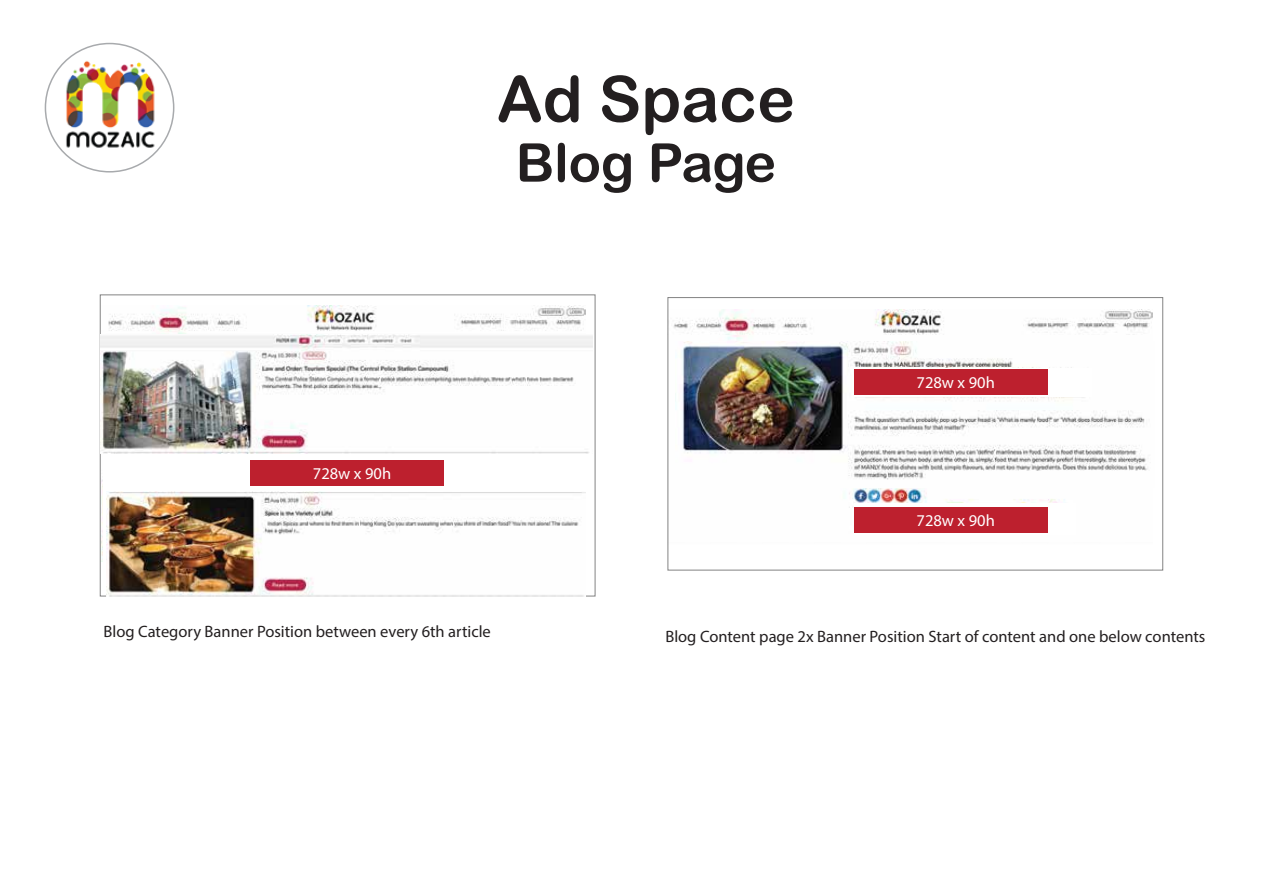
<style>
.page{position:relative;width:1263px;height:893px;background:#fff}
.page>*{position:absolute;margin:0;border:0;box-sizing:border-box;transform-origin:0 0}
.t1{font:63.9px "Arial Rounded MT Bold";color:#231f20}
.t2{font:53.4px "Arial Rounded MT Bold";letter-spacing:-.005em;color:#231f20}
.t3{font:16.5px "Myriad Pro";color:#231f20}
.t4{font:16.5px "Myriad Pro";color:#fff}
</style>
<div class="page">
<img style="left:673px;top:310px;width:479px;height:198px">
<div style="left:854px;top:503px;width:222px;height:29px;background:#fff"></div>
<img style="left:102px;top:306px;width:484px;height:256px">
<div style="left:104px;top:454px;width:482px;height:128px;background:#fff"></div>
<div style="left:251px;top:460px;width:193px;height:25px;background:#bd202e"></div>
<div style="left:854px;top:507px;width:194px;height:26px;background:#bd202e"></div>
<div style="left:668px;top:297px;width:495px;height:273px;border:1px solid #838383"></div>
<img style="left:100px;top:334px;width:492px;height:120px">
<img style="left:107px;top:491px;width:478px;height:105px">
<img style="left:676px;top:341px;width:476px;height:147px">
<div style="left:854px;top:368px;width:237px;height:29px;background:#fff"></div>
<div style="left:854px;top:369px;width:194px;height:26px;background:#bd202e"></div>
<img style="left:58px;top:53px;width:104px;height:108px">
<h1 class="t1" style="left:497px;top:61px;width:300px">Ad Space</h1>
<h2 class="t2" style="left:516px;top:131px;width:262px">Blog Page</h2>
<p class="t4" style="left:313px;top:463px;width:80px">728w x 90h</p>
<p class="t4" style="left:916px;top:373px;width:80px">728w x 90h</p>
<p class="t4" style="left:916px;top:511px;width:80px">728w x 90h</p>
<p class="t3" style="left:104px;top:621px;width:389px">Blog Category Banner Position between every 6th article</p>
<p class="t3" style="left:665px;top:626px;width:542px">Blog Content page 2x Banner Position Start of content and one below contents</p>
</div>
